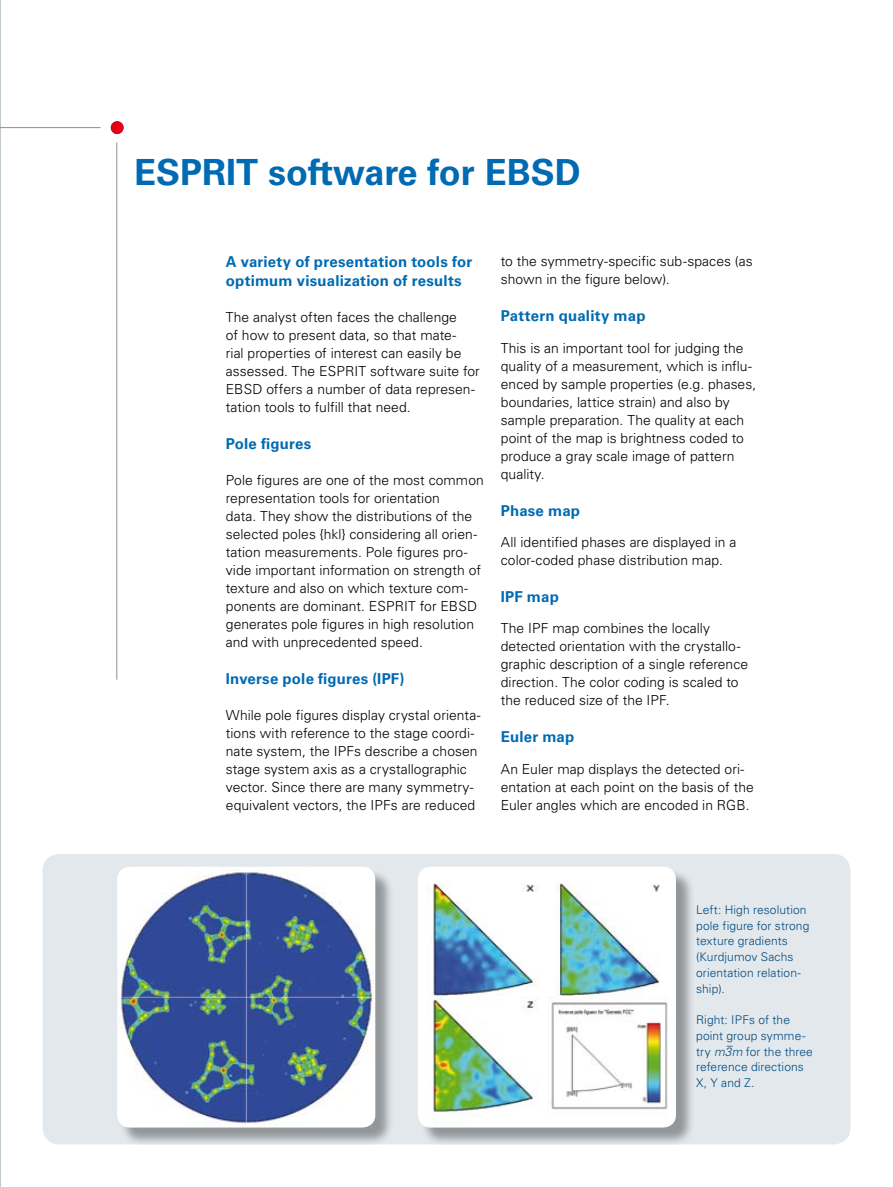
<style>
.page{position:relative;width:893px;height:1187px;background:#fff}
.page>*{position:absolute;margin:0;border:0;box-sizing:border-box;transform-origin:0 0}
.t1{font:700 36px "Univers LT Std";color:#006ab2}
.t2{font:700 15px/18.8px "Univers LT Std";letter-spacing:.015em;color:#006ab2}
.t3{font:300 13.8px/18px "Univers LT Std";letter-spacing:.005em;color:#000}
.t4{font:300 12px/15.8px "Univers LT Std";letter-spacing:.01em;color:#004a7f}
.s1{font-style:italic}
</style>
<div class="page">
<hr style="left:0;top:0;width:1px;height:1186px;background:#82939b">
<hr style="left:0;top:127px;width:101px;height:1px;background:#82939b">
<hr style="left:116px;top:142px;width:1px;height:537px;background:#82939b">
<div style="left:111px;top:121px;width:13px;height:13px;background:#e2001a;border-radius:50%"></div>
<div style="left:43px;top:853px;width:807px;height:291px;background:#e3e8ec;border-radius:17px"></div>
<div style="left:119px;top:869px;width:275px;height:277px;background:#000;opacity:.35"></div>
<img style="left:117px;top:867px;width:258px;height:260px">
<div style="left:420px;top:869px;width:274px;height:277px;background:#000;opacity:.35"></div>
<img style="left:418px;top:867px;width:258px;height:260px">
<h1 class="t1" style="left:134px;top:151px;width:448px">ESPRIT software for EBSD</h1>
<p class="t2" style="left:226px;top:253px;width:248px">A variety of presentation tools for optimum visualization of results</p>
<p class="t3" style="left:226px;top:308px;width:256px">The analyst often faces the challenge<br>of how to present data, so that mate-<br>rial properties of interest can easily be assessed. The ESPRIT software suite for EBSD offers a number of data represen&shy;tation tools to fulfill that need.</p>
<p class="t2" style="left:226px;top:434px;width:87px">Pole figures</p>
<p class="t3" style="left:226px;top:471px;width:259px">Pole figures are one of the most common representation tools for orientation<br>data. They show the distributions of the selected poles {hkl} considering all orien&shy;tation measurements. Pole figures pro&shy;vide important information on strength of texture and also on which texture com&shy;ponents are dominant. ESPRIT for EBSD generates pole figures in high resolution and with unprecedented speed.</p>
<p class="t2" style="left:226px;top:669px;width:180px">Inverse pole figures (IPF)</p>
<p class="t3" style="left:226px;top:705px;width:256px">While pole figures display crystal orienta&shy;tions with reference to the stage coordi&shy;nate system, the IPFs describe a chosen stage system axis as a crystallographic vector. Since there are many symmetry&shy;equivalent vectors, the IPFs are reduced</p>
<p class="t3" style="left:501px;top:252px;width:253px">to the symmetry-specific sub-spaces (as shown in the figure below).</p>
<p class="t2" style="left:501px;top:306px;width:146px">Pattern quality map</p>
<p class="t3" style="left:501px;top:339px;width:257px">This is an important tool for judging the quality of a measurement, which is influ&shy;enced by sample properties (e.g. phases, boundaries, lattice strain) and also by sample preparation. The quality at each point of the map is brightness coded to produce a gray scale image of pattern quality.</p>
<p class="t2" style="left:501px;top:501px;width:81px">Phase map</p>
<p class="t3" style="left:501px;top:533px;width:237px">All identified phases are displayed in a color-coded phase distribution map.</p>
<p class="t2" style="left:501px;top:587px;width:60px">IPF map</p>
<p class="t3" style="left:501px;top:619px;width:249px">The IPF map combines the locally detected orientation with the crystallo&shy;graphic description of a single reference direction. The color coding is scaled to the reduced size of the IPF.</p>
<p class="t2" style="left:501px;top:727px;width:75px">Euler map</p>
<p class="t3" style="left:501px;top:759px;width:254px">An Euler map displays the detected ori&shy;entation at each point on the basis of the<br>Euler angles which are encoded in RGB.</p>
<p class="t4" style="left:696px;top:901px;width:115px">Left: High resolution pole figure for strong texture gradients (Kurdjumov Sachs orientation relation&shy;ship).</p>
<p class="t4" style="left:696px;top:1011px;width:118px">Right: IPFs of the point group symme&shy;try <span class="s1">m3m</span> for the three reference directions<br>X, Y and Z.</p>
<p class="t4" style="left:727px;top:1032px;width:7px">_</p>
</div>
